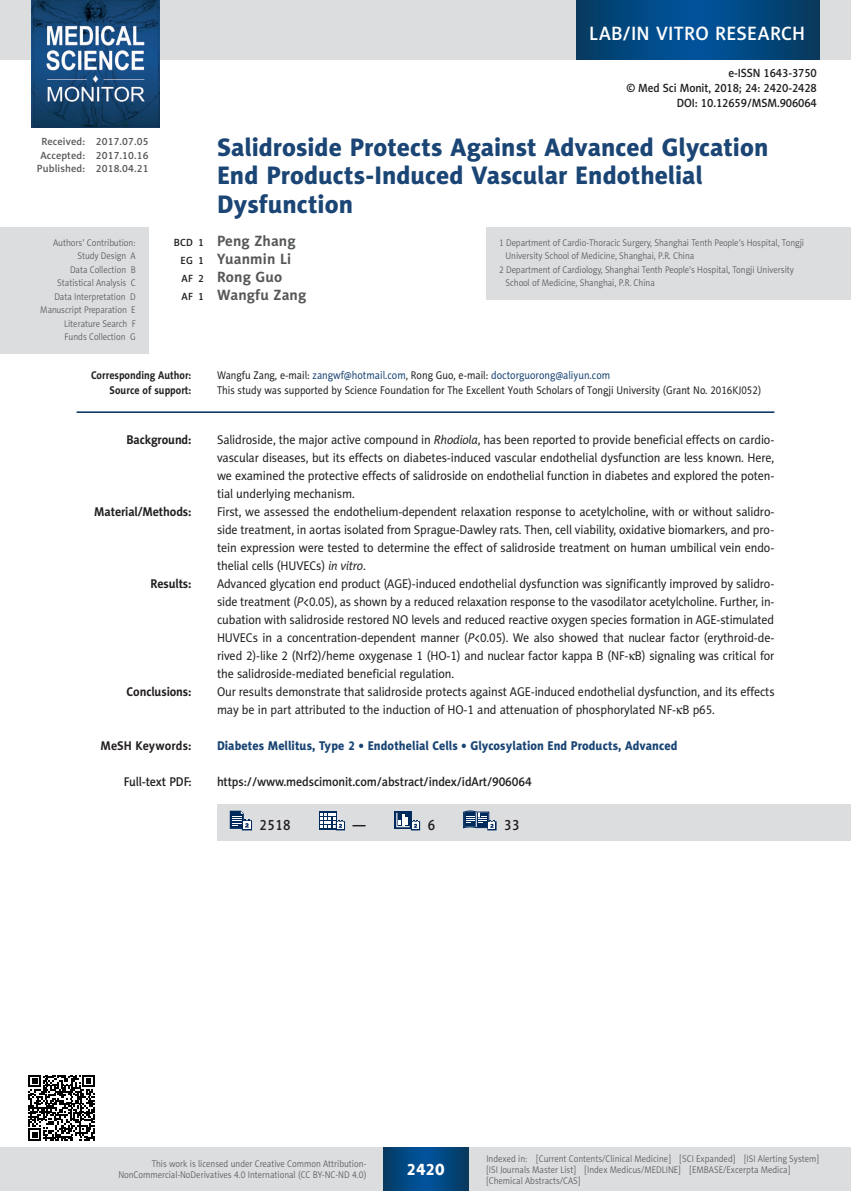
<style>
.page{position:relative;width:851px;height:1191px;background:#fff}
.page>*{position:absolute;margin:0;border:0;box-sizing:border-box;transform-origin:0 0}
.MSM_Tytul{font:25.5px/28.5px "Naomi Sans EFN Heavy";color:#1a4574}
.t1{font:19.5px "Naomi Sans EFN Medium";letter-spacing:.01em;color:#fff}
.t2{font:16.5px "Naomi Sans EFN Heavy";color:#fff}
.MSM_Autorzy{font:700 15px "Naomi Sans EFN";letter-spacing:.01em;color:#57585a}
.MSM_dane{font:15px "Naomi Sans EFN Medium";letter-spacing:.03em;color:#231f20;scale:.9 1}
.MSM_Summary_body{font:12.75px/18px "Naomi Sans EFN";letter-spacing:-.01em;color:#231f20;text-align:justify;scale:.95 1}
.MSM_keywords{font:12.75px "Naomi Sans EFN Heavy";letter-spacing:.005em;color:#1a4574;scale:.95 1}
.MSM_full_text_pdf{font:12.75px "Naomi Sans EFN Medium";letter-spacing:-.01em;color:#231f20;scale:.95 1}
.MSM_Summary_body-2{font:700 12.75px "Naomi Sans EFN";letter-spacing:-.01em;color:#231f20;scale:.95 1}
.MSM_keywords-2{font:700 12.75px "Naomi Sans EFN";letter-spacing:.005em;color:#231f20;scale:.95 1}
.MSM_full_text_pdf-2{font:12px "Naomi Sans EFN Medium";letter-spacing:-.01em;color:#231f20;scale:.95 1}
.MSM_Support{font:11.25px "Naomi Sans EFN";color:#231f20;scale:.9 1}
.MSM_Adres{font:11.25px "Naomi Sans EFN";color:#1a4574;scale:.9 1}
.MSM_Adres-2{font:700 11.25px "Naomi Sans EFN";color:#231f20;scale:.9 1}
.MSM_Support-2{font:700 11.25px "Naomi Sans EFN";color:#231f20;scale:.9 1}
.t3{font:10.5px "Naomi Sans EFN Medium";letter-spacing:.01em;color:#57585a}
.MSM_Afiliacja{font:9.75px/13.5px "Naomi Sans EFN Light";color:#57585a;scale:.9 1}
.MSM_pagina_sygnatura{font:9.75px/11.2px "Naomi Sans EFN Light";color:#57585a;text-align:right;scale:.9 1}
.s1{font-family:"Naomi Sans EFN Medium";font-weight:400;font-size:10.5px;color:#231f20}
.s2{color:#231f20}
.s3{font-style:italic}
.s4{font-family:"Standard Sym L"}
</style>
<div class="page">
<div style="left:217px;top:804px;width:633px;height:36px;background:#dcdddf"></div>
<svg style="left:230px;top:810px;width:22px;height:20px"></svg>
<div style="left:319px;top:811px;width:17px;height:18px;background:#00295c"></div>
<svg style="left:320px;top:812px;width:25px;height:18px"></svg>
<div style="left:394px;top:811px;width:18px;height:18px;background:#00295c"></div>
<svg style="left:396px;top:813px;width:24px;height:17px"></svg>
<svg style="left:463px;top:810px;width:33px;height:20px"></svg>
<hr style="left:77px;top:411px;width:697px;height:2px;background:#00295c">
<div style="left:0;top:228px;width:148px;height:126px;background:#dcdddf"></div>
<div style="left:486px;top:228px;width:364px;height:72px;background:#dcdddf"></div>
<svg style="left:28px;top:1075px;width:67px;height:66px"></svg>
<hr style="left:850px;top:0;width:1px;height:60px;background:#dcdddf">
<div style="left:0;top:1148px;width:850px;height:43px;background:#dcdddf"></div>
<svg style="left:383px;top:1147px;width:85px;height:43px;background:#02477e"></svg>
<div style="left:0;top:0;width:850px;height:60px;background:#dcdddf"></div>
<img style="left:32px;top:0;width:127px;height:128px">
<svg style="left:576px;top:0;width:243px;height:60px;background:#02477e"></svg>
<h2 class="t1" style="left:589px;top:22px;width:217px">LAB/IN VITRO RESEARCH</h2>
<p class="t3" style="left:41px;top:136px;width:109px">Received: 2017.07.05</p>
<p class="t3" style="left:40px;top:149px;width:110px">Accepted: 2017.10.16</p>
<p class="t3" style="left:37px;top:163px;width:113px">Published: 2018.04.21</p>
<p class="MSM_Afiliacja" style="left:53px;top:236px;width:93px">Authors’ Contribution:</p>
<p class="MSM_Afiliacja" style="left:77px;top:249px;width:66px">Study Design A</p>
<p class="MSM_Afiliacja" style="left:70px;top:263px;width:74px">Data Collection B</p>
<p class="MSM_Afiliacja" style="left:57px;top:276px;width:89px">Statistical Analysis C</p>
<p class="MSM_Afiliacja" style="left:54px;top:290px;width:92px">Data Interpretation D</p>
<p class="MSM_Afiliacja" style="left:40px;top:303px;width:107px">Manuscript Preparation E</p>
<p class="MSM_Afiliacja" style="left:64px;top:317px;width:81px">Literature Search F</p>
<p class="MSM_Afiliacja" style="left:65px;top:330px;width:80px">Funds Collection G</p>
<p class="MSM_full_text_pdf-2" style="left:728px;top:66px;width:95px">e-ISSN 1643-3750</p>
<p class="MSM_full_text_pdf-2" style="left:626px;top:81px;width:202px">© Med Sci Monit, 2018; 24: 2420-2428</p>
<p class="MSM_full_text_pdf-2" style="left:676px;top:96px;width:149px">DOI: 10.12659/MSM.906064</p>
<p class="MSM_Tytul" style="left:217px;top:132px;width:553px">Salidroside Protects Against Advanced Glycation<br>End Products-Induced Vascular Endothelial<br>Dysfunction</p>
<p class="MSM_Autorzy" style="left:174px;top:232px;width:123px"><span class="s1">BCD 1</span> Peng Zhang</p>
<p class="MSM_Autorzy" style="left:180px;top:250px;width:112px"><span class="s1">EG 1</span> Yuanmin Li</p>
<p class="MSM_Autorzy" style="left:181px;top:268px;width:102px"><span class="s1">AF 2</span> Rong Guo</p>
<p class="MSM_Autorzy" style="left:181px;top:286px;width:126px"><span class="s1">AF 1</span> Wangfu Zang</p>
<p class="MSM_Afiliacja" style="left:505px;top:236px;width:333px;text-indent:-6px">1 Department of Cardio-Thoracic Surgery, Shanghai Tenth People’s Hospital, Tongji<br>University School of Medicine, Shanghai, P.R. China</p>
<p class="MSM_Afiliacja" style="left:505px;top:263px;width:322px;text-indent:-6px">2 Department of Cardiology, Shanghai Tenth People’s Hospital, Tongji University<br>School of Medicine, Shanghai, P.R. China</p>
<p class="MSM_Adres-2" style="left:91px;top:368px;width:113px">Corresponding Author:</p>
<p class="MSM_Adres" style="left:217px;top:368px;width:438px"><span class="s2">Wangfu Zang, e-mail:</span> zangwf@hotmail.com<span class="s2">, Rong Guo, e-mail:</span> doctorguorong@aliyun.com</p>
<p class="MSM_Support-2" style="left:110px;top:384px;width:92px">Source of support:</p>
<p class="MSM_Support" style="left:217px;top:384px;width:606px">This study was supported by Science Foundation for The Excellent Youth Scholars of Tongji University (Grant No. 2016KJ052)</p>
<p class="MSM_Summary_body-2" style="left:126px;top:432px;width:70px">Background:</p>
<p class="MSM_Summary_body" style="left:217px;top:431px;width:588px">Salidroside, the major active compound in <span class="s3">Rhodiola</span>, has been reported to provide beneficial effects on cardio&shy;vascular diseases, but its effects on diabetes-induced vascular endothelial dysfunction are less known. Here, we examined the protective effects of salidroside on endothelial function in diabetes and explored the poten&shy;tial underlying mechanism.</p>
<p class="MSM_Summary_body-2" style="left:94px;top:504px;width:104px">Material/Methods:</p>
<p class="MSM_Summary_body" style="left:217px;top:503px;width:588px">First, we assessed the endothelium-dependent relaxation response to acetylcholine, with or without salidro&shy;side treatment, in aortas isolated from Sprague-Dawley rats. Then, cell viability, oxidative biomarkers, and pro&shy;tein expression were tested to determine the effect of salidroside treatment on human umbilical vein endo&shy;thelial cells (HUVECs) <span class="s3">in vitro</span>.</p>
<p class="MSM_Summary_body-2" style="left:150px;top:576px;width:45px">Results:</p>
<p class="MSM_Summary_body" style="left:217px;top:575px;width:588px">Advanced glycation end product (AGE)-induced endothelial dysfunction was significantly improved by salidro&shy;side treatment (<span class="s3">P</span>&lt;0.05), as shown by a reduced relaxation response to the vasodilator acetylcholine. Further, in&shy;cubation with salidroside restored NO levels and reduced reactive oxygen species formation in AGE-stimulated HUVECs in a concentration-dependent manner (<span class="s3">P</span>&lt;0.05). We also showed that nuclear factor (erythroid-de&shy;rived 2)-like 2 (Nrf2)/heme oxygenase 1 (HO-1) and nuclear factor kappa B (NF-<span class="s4">k</span>B) signaling was critical for the salidroside-mediated beneficial regulation.</p>
<p class="MSM_Summary_body-2" style="left:127px;top:684px;width:70px">Conclusions:</p>
<p class="MSM_Summary_body" style="left:217px;top:683px;width:588px">Our results demonstrate that salidroside protects against AGE-induced endothelial dysfunction, and its effects may be in part attributed to the induction of HO-1 and attenuation of phosphorylated NF-<span class="s4">k</span>B p65.</p>
<p class="MSM_keywords-2" style="left:100px;top:738px;width:97px">MeSH Keywords:</p>
<p class="MSM_keywords" style="left:217px;top:738px;width:486px">Diabetes Mellitus, Type 2 • Endothelial Cells • Glycosylation End Products, Advanced</p>
<p class="MSM_full_text_pdf" style="left:124px;top:774px;width:73px">Full-text PDF:</p>
<p class="MSM_full_text_pdf" style="left:217px;top:774px;width:333px">https://www.medscimonit.com/abstract/index/idArt/906064</p>
<p class="MSM_dane" style="left:259px;top:816px;width:36px">2518</p>
<p class="MSM_dane" style="left:352px;top:816px;width:16px">—</p>
<p class="MSM_dane" style="left:427px;top:816px;width:10px">6</p>
<p class="MSM_dane" style="left:504px;top:816px;width:19px">33</p>
<p class="MSM_pagina_sygnatura" style="left:118px;top:1158px;width:277px">This work is licensed under Creative Common Attribution-<br>NonCommercial-NoDerivatives 4.0 International (CC BY-NC-ND 4.0)</p>
<p class="t2" style="left:406px;top:1159px;width:40px">2420</p>
<p class="MSM_Afiliacja" style="left:486px;top:1152px;width:371px;line-height:11.2px">Indexed in: [Current Contents/Clinical Medicine] [SCI Expanded] [ISI Alerting System] [ISI Journals Master List] [Index Medicus/MEDLINE] [EMBASE/Excerpta Medica] [Chemical Abstracts/CAS]</p>
</div>
